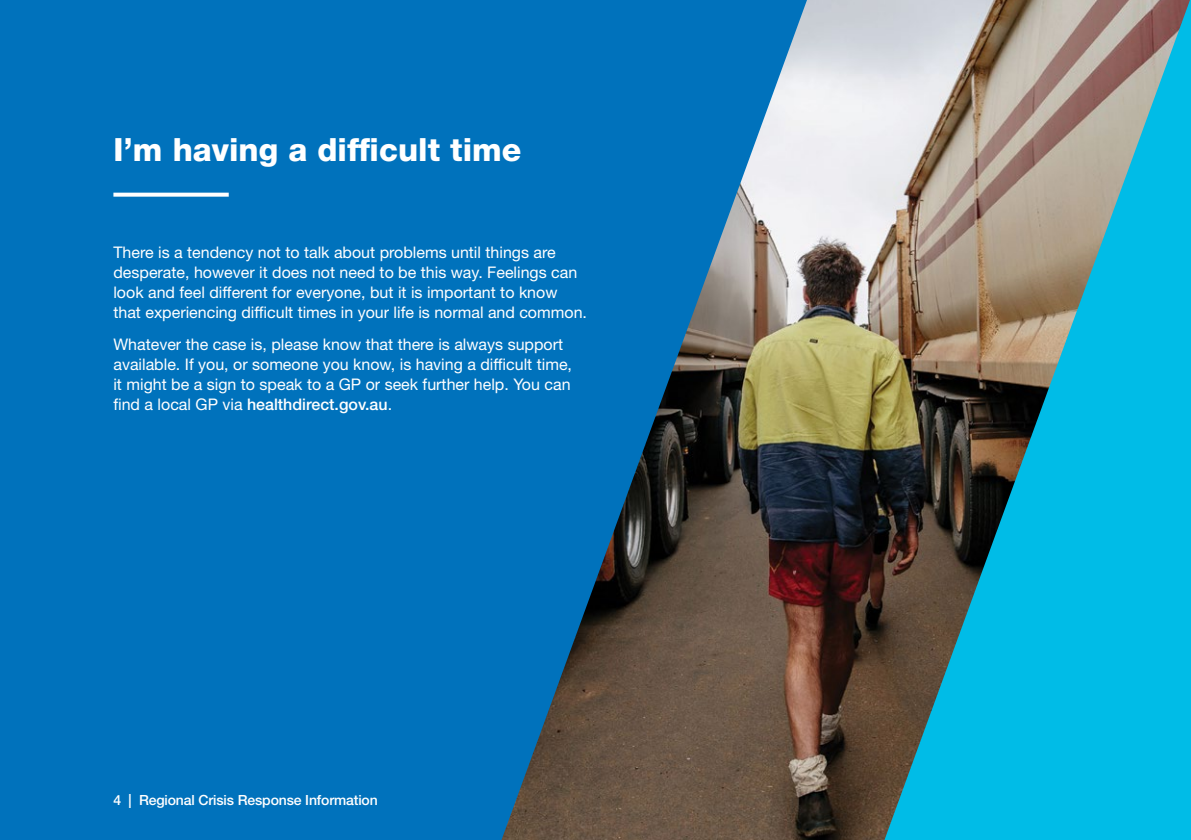
<style>
.page{position:relative;width:1191px;height:840px;background:#fff}
.page>*{position:absolute;margin:0;border:0;box-sizing:border-box;transform-origin:0 0}
.t1{font:800 32px "Helvetica Neue LT Std";color:#fff}
.t2{font:16px/20px "Helvetica Neue LT Std";color:#fff}
.t3{font:500 14px "Helvetica Neue LT Std";letter-spacing:-.01em;color:#fff}
.s1{font-weight:500}
</style>
<div class="page">
<div style="left:0;top:0;width:1191px;height:839px;background:#0072bc"></div>
<img style="left:502px;top:0;width:382px;height:839px">
<svg style="left:884px;top:0;width:307px;height:839px;background:#479caa"></svg>
<svg style="left:113px;top:192px;width:116px;height:4px"></svg>
<h1 class="t1" style="left:113px;top:131px;width:409px">I’m having a difficult time</h1>
<p class="t2" style="left:113px;top:242px;width:475px">There is a tendency not to talk about problems until things are desperate, however it does not need to be this way. Feelings can look and feel different for everyone, but it is important to know that experiencing difficult times in your life is normal and common.</p>
<p class="t2" style="left:113px;top:333px;width:460px">Whatever the case is, please know that there is always support available. If you, or someone you know, is having a difficult time, it might be a sign to speak to a GP or seek further help. You can find a local GP via <span class="s1">healthdirect.gov.au</span>.</p>
<p class="t3" style="left:113px;top:790px;width:266px">4 | Regional Crisis Response Information</p>
</div>
